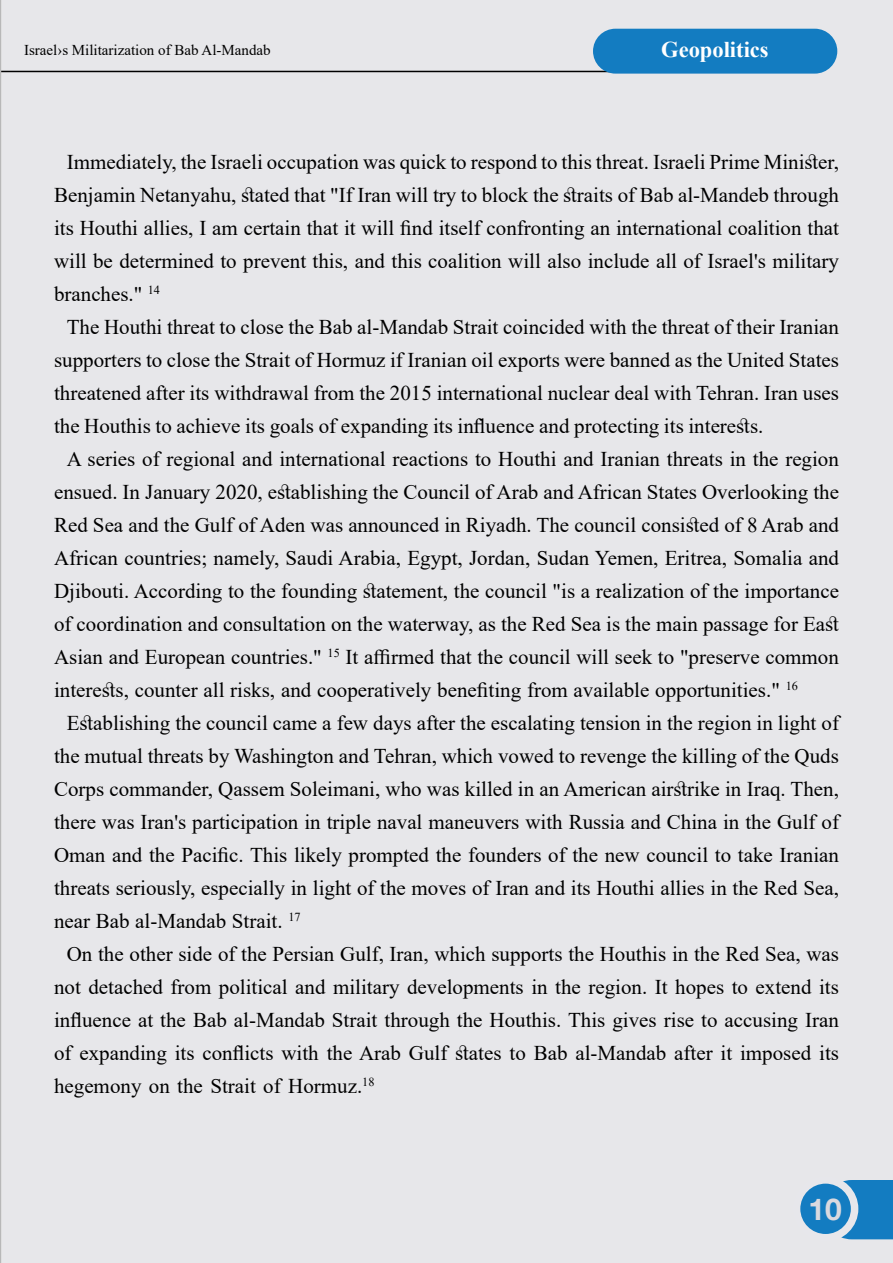
<style>
.page{position:relative;width:893px;height:1263px;background:#e7e7ea}
.page>*{position:absolute;margin:0;border:0;box-sizing:border-box;transform-origin:0 0}
.t1{font:700 30px "Helvetica Neue LT";color:#dad9df}
.t2{font:700 22.5px "Times New Roman";color:#fff}
.t3{font:21px/33px "Times New Roman";color:#000;text-align:justify}
.t4{font:15px "Times New Roman";color:#000}
.t5{font:12.3px "Times New Roman";color:#000}
.s1{font-size:21px}
</style>
<div class="page">
<div style="left:838px;top:1180px;width:55px;height:59px;background:#137cc1"></div>
<div style="left:797px;top:1180px;width:58px;height:58px;background:#137cc1;border-radius:50%"></div>
<div style="left:793px;top:1176px;width:65px;height:65px;border:8px solid #e7e7eb;border-radius:50%"></div>
<hr style="left:1px;top:71px;width:774px;height:1px;background:#000">
<div style="left:593px;top:29px;width:244px;height:45px;background:#137cc1;border-radius:22px"></div>
<p class="t4" style="left:24px;top:40px;width:248px">Israel s› Militarization of Bab Al-Mandab</p>
<p class="t2" style="left:661px;top:33px;width:109px">Geopolitics</p>
<p class="t3" style="left:54px;top:144px;width:786px;text-indent:13px">Immediately, the Israeli occupation was quick to respond to this threat. Israeli Prime Minister, Benjamin Netanyahu, stated that "If Iran will try to block the straits of Bab al-Mandeb through its Houthi allies I, am certain that it will find itself confronting an international coalition that will be determined to prevent this, and this coalition will also include all of Israel s' military</p>
<p class="t5" style="left:129px;top:281px;width:33px">1 4<span class="s1">".</span></p>
<p class="t3" style="left:54px;top:276px;width:76px">branches</p>
<p class="t3" style="left:67px;top:309px;width:774px">The Houthi threat to close the Bab al-Mandab Strait coincided with the threat of their Iranian</p>
<p class="t3" style="left:54px;top:342px;width:786px">supporters to close the Strait of Hormuz if Iranian oil exports were banned as the United States</p>
<p class="t3" style="left:54px;top:375px;width:786px">threatened after its withdrawal from the 2015 international nuclear deal with Tehran. Iran uses</p>
<p class="t3" style="left:54px;top:408px;width:711px">the Houthis to achieve its goals of expanding its influence and protecting its interests.</p>
<p class="t3" style="left:67px;top:441px;width:774px">A series of regional and international reactions to Houthi and Iranian threats in the region</p>
<p class="t3" style="left:54px;top:474px;width:786px">ensued In. January 2020, establishing the Council of Arab and African States Overlooking the</p>
<p class="t3" style="left:54px;top:507px;width:786px">Red Sea and the Gulf of Aden was announced in Riyadh. The council consisted of 8 Arab and</p>
<p class="t3" style="left:54px;top:540px;width:786px">African countries; namely, Saudi Arabia, Egypt, Jordan, Sudan Yemen, Eritrea, Somalia and</p>
<p class="t3" style="left:54px;top:573px;width:786px">Djibouti. According to the founding statement, the council "is a realization of the importance</p>
<p class="t3" style="left:54px;top:606px;width:786px">of coordination and consultation on the waterway, as the Red Sea is the main passage for East</p>
<p class="t3" style="left:346px;top:639px;width:495px">It affirmed that the council will seek to "preserve common</p>
<p class="t5" style="left:328px;top:644px;width:14px">15</p>
<p class="t3" style="left:54px;top:639px;width:269px">Asian and European countries."</p>
<p class="t5" style="left:766px;top:677px;width:33px">1 6<span class="s1">".</span></p>
<p class="t3" style="left:54px;top:672px;width:714px">interests, counter all risks, and cooperatively benefiting from available opportunities</p>
<p class="t3" style="left:67px;top:705px;width:774px">Establishing the council came a few days after the escalating tension in the region in light of</p>
<p class="t3" style="left:54px;top:738px;width:786px">the mutual threats by Washington and Tehran, which vowed to revenge the killing of the Quds</p>
<p class="t3" style="left:54px;top:771px;width:786px">Corps commander, Qassem Soleimani, who was killed in an American airstrike in Iraq. Then,</p>
<p class="t3" style="left:54px;top:804px;width:786px">there was Iran s' participation in triple naval maneuvers with Russia and China in the Gulf of</p>
<p class="t3" style="left:54px;top:837px;width:786px">Oman and the Pacific. This likely prompted the founders of the new council to take Iranian</p>
<p class="t3" style="left:54px;top:870px;width:786px">threats seriously, especially in light of the moves of Iran and its Houthi allies in the Red Sea,</p>
<p class="t5" style="left:277px;top:908px;width:25px">17<span class="s1">.</span></p>
<p class="t3" style="left:54px;top:903px;width:225px">near Bab al-Mandab Strait</p>
<p class="t3" style="left:67px;top:936px;width:774px">On the other side of the Persian Gulf, Iran, which supports the Houthis in the Red Sea, was</p>
<p class="t3" style="left:54px;top:969px;width:786px">not detached from political and military developments in the region. It hopes to extend its</p>
<p class="t3" style="left:54px;top:1002px;width:786px">influence at the Bab al-Mandab Strait through the Houthis. This gives rise to accusing Iran</p>
<p class="t3" style="left:54px;top:1035px;width:786px">of expanding its conflicts with the Arab Gulf states to Bab al-Mandab after it imposed its</p>
<p class="t5" style="left:357px;top:1073px;width:19px"><span class="s1">.</span>18</p>
<p class="t3" style="left:54px;top:1068px;width:304px">hegemony on the Strait of Hormuz</p>
<h1 class="t1" style="left:808px;top:1192px;width:35px">10</h1>
</div>
